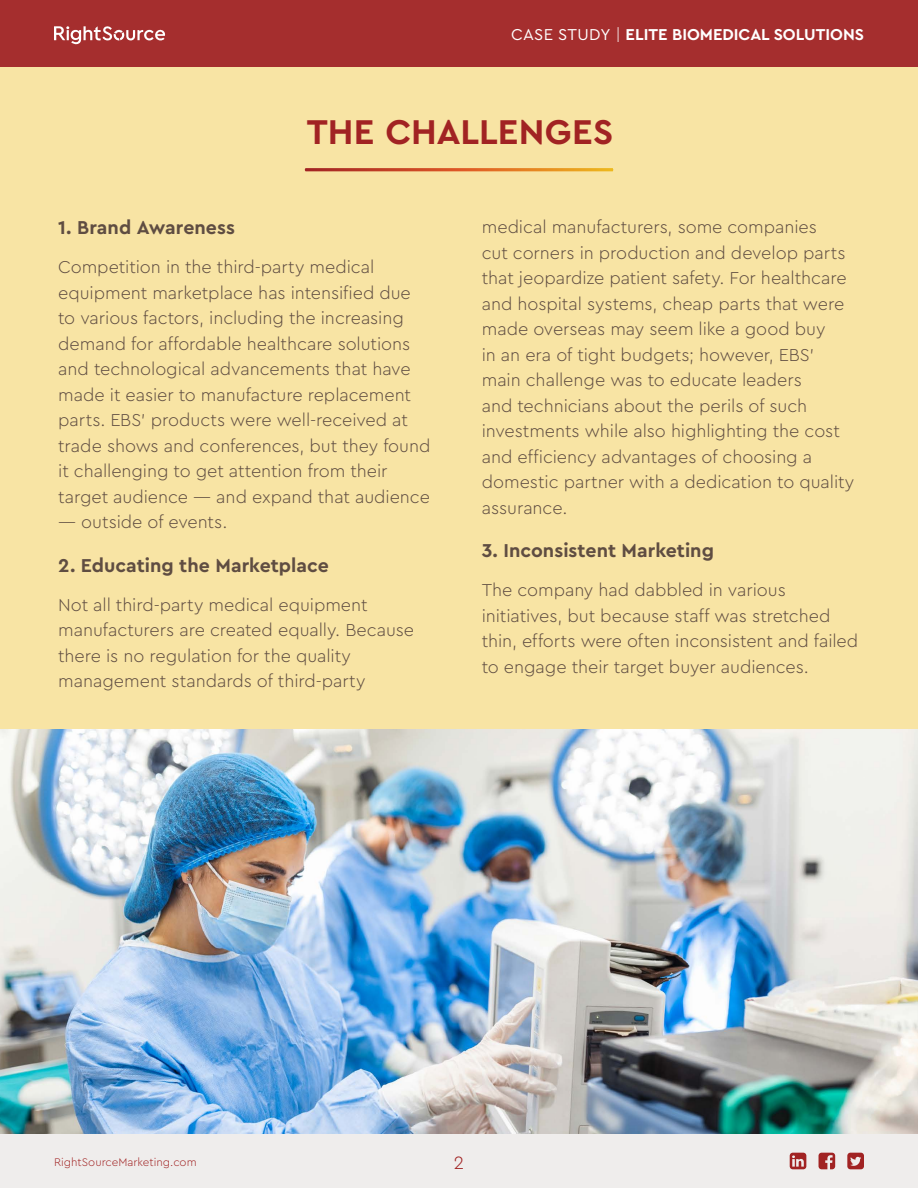
<style>
.page{position:relative;width:918px;height:1188px;background:#fff}
.page>*{position:absolute;margin:0;border:0;box-sizing:border-box;transform-origin:0 0}
.t1{font:700 36px "Cera Pro";color:#a12323}
.t2{font:700 19.5px "Cera Pro";color:#5f4d42}
.t3{font:300 18.75px "Cera PRO";color:#a12323}
.t4{font:300 18px/25.5px "Cera Pro";letter-spacing:-.005em;color:#5f4d42}
.t5{font:700 16.5px "Cera Pro";color:#fff}
.t6{font:300 11.55px "Cera Pro";color:#a12323}
.s1{font-family:"Cera PRO";font-weight:400}
.s2{font-family:"Cera PRO";font-weight:300}
</style>
<div class="page">
<div style="left:0;top:1134px;width:918px;height:54px;background:#efedec"></div>
<div style="left:0;top:0;width:918px;height:68px;background:#a52e2e"></div>
<svg style="left:54px;top:26px;width:111px;height:18px"></svg>
<svg style="left:790px;top:1153px;width:16px;height:16px"></svg>
<svg style="left:847px;top:1153px;width:17px;height:16px"></svg>
<svg style="left:819px;top:1153px;width:16px;height:16px"></svg>
<div style="left:0;top:68px;width:918px;height:661px;background:#f8e4a4"></div>
<svg style="left:305px;top:168px;width:308px;height:3px"></svg>
<img style="left:0;top:729px;width:918px;height:405px">
<p class="t5" style="left:511px;top:23px;width:354px"><span class="s1">CASE STUDY</span> <span class="s2">|</span> ELITE BIOMEDICAL SOLUTIONS</p>
<h1 class="t1" style="left:307px;top:108px;width:308px">THE CHALLENGES</h1>
<p class="t2" style="left:58px;top:215px;width:178px">1. Brand Awareness</p>
<p class="t4" style="left:58px;top:254px;width:374px">Competition in the third-party medical equipment marketplace has intensified due to various factors, including the increasing demand for affordable healthcare solutions and technological advancements that have made it easier to manufacture replacement parts. EBS’ products were well-received at trade shows and conferences, but they found it challenging to get attention from their target audience — and expand that audience</p>
<p class="t4" style="left:58px;top:509px;width:171px">— outside of events.</p>
<p class="t2" style="left:58px;top:552px;width:272px">2. Educating the Marketplace</p>
<p class="t4" style="left:58px;top:591px;width:357px">Not all third-party medical equipment manufacturers are created equally. Because there is no regulation for the quality management standards of third-party</p>
<p class="t4" style="left:482px;top:214px;width:374px">medical manufacturers, some companies<br>cut corners in production and develop parts that jeopardize patient safety. For healthcare and hospital systems, cheap parts that were made overseas may seem like a good buy<br>in an era of tight budgets; however, EBS’ main challenge was to educate leaders<br>and technicians about the perils of such investments while also highlighting the cost and efficiency advantages of choosing a domestic partner with a dedication to quality assurance.</p>
<p class="t2" style="left:482px;top:538px;width:234px">3. Inconsistent Marketing</p>
<p class="t4" style="left:482px;top:577px;width:378px">The company had dabbled in various initiatives, but because staff was stretched thin, efforts were often inconsistent and failed to engage their target buyer audiences.</p>
<p class="t6" style="left:54px;top:1154px;width:144px">RightSourceMarketing.com</p>
<p class="t3" style="left:454px;top:1150px;width:12px">2</p>
</div>
